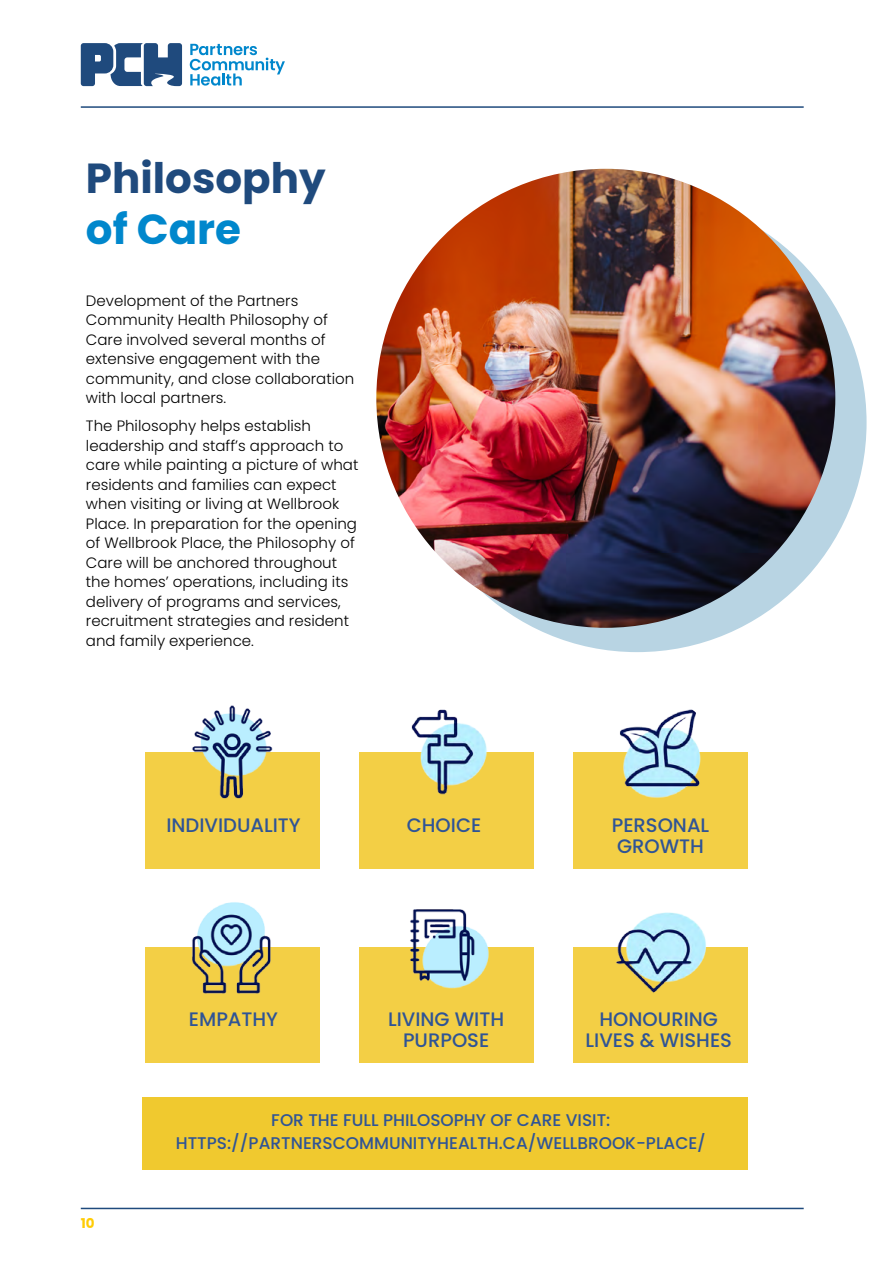
<style>
.page{position:relative;width:893px;height:1263px;background:#fff}
.page>*{position:absolute;margin:0;border:0;box-sizing:border-box;transform-origin:0 0}
.t1{font:700 42px "Poppins";color:#1f4a7d}
.t2{font:700 42px "Poppins";color:#0087cc}
.t3{font:500 19.5px/21px "Poppins";color:#2f5496;text-align:center}
.t4{font:500 16.95px/23.5px "Poppins";color:#2f5496;text-align:center}
.t5{font:300 15px/19.5px "Poppins";color:#000}
.t6{font:700 13.5px "Poppins";color:#ffcc05}
</style>
<div class="page">
<div style="left:145px;top:752px;width:174px;height:117px;background:#f3cf45"></div>
<img style="left:180px;top:699px;width:106px;height:106px;border-radius:53px">
<div style="left:359px;top:752px;width:175px;height:117px;background:#f3cf45"></div>
<img style="left:390px;top:699px;width:106px;height:106px;border-radius:53px">
<div style="left:573px;top:752px;width:175px;height:117px;background:#f3cf45"></div>
<img style="left:605px;top:699px;width:109px;height:109px;border-radius:54px">
<div style="left:145px;top:947px;width:175px;height:115px;background:#f3cf45"></div>
<img style="left:176px;top:894px;width:110px;height:109px;border-radius:55px">
<div style="left:359px;top:947px;width:175px;height:115px;background:#f3cf45"></div>
<img style="left:394px;top:894px;width:106px;height:106px;border-radius:53px">
<div style="left:573px;top:947px;width:175px;height:115px;background:#f3cf45"></div>
<img style="left:608px;top:894px;width:106px;height:106px;border-radius:53px">
<div style="left:142px;top:1097px;width:606px;height:73px;background:#f0c92f"></div>
<svg style="left:190px;top:44px;width:95px;height:42px"></svg>
<svg style="left:81px;top:43px;width:101px;height:43px"></svg>
<hr style="left:81px;top:106px;width:723px;height:2px;background:#1f4a7d">
<hr style="left:81px;top:1208px;width:723px;height:1px;background:#1f4a7d">
<div style="left:408px;top:193px;width:459px;height:459px;background:#b8d4e3;border-radius:50%"></div>
<img style="left:376px;top:169px;width:459px;height:459px;border-radius:229px">
<h1 class="t1" style="left:86px;top:154px;width:241px">Philosophy</h1>
<h1 class="t2" style="left:86px;top:204px;width:157px">of Care</h1>
<p class="t5" style="left:86px;top:291px;width:270px">Development of the Partners<br>Community Health Philosophy of<br>Care involved several months of extensive engagement with the community, and close collaboration with local partners.</p>
<p class="t5" style="left:86px;top:416px;width:274px">The Philosophy helps establish leadership and staff’s approach to care while painting a picture of what residents and families can expect when visiting or living at Wellbrook Place. In preparation for the opening of Wellbrook Place, the Philosophy of Care will be anchored throughout the homes’ operations, including its delivery of programs and services, recruitment strategies and resident and family experience.</p>
<h2 class="t3" style="left:166px;top:814px;width:136px">INDIVIDUALITY</h2>
<h2 class="t3" style="left:407px;top:814px;width:76px">CHOICE</h2>
<h2 class="t3" style="left:612px;top:814px;width:99px;text-align:left">PERSONAL<br>GROWTH</h2>
<h2 class="t3" style="left:189px;top:1009px;width:91px">EMPATHY</h2>
<h2 class="t3" style="left:388px;top:1009px;width:118px">LIVING WITH<br>PURPOSE</h2>
<h2 class="t3" style="left:585px;top:1009px;width:148px">HONOURING<br>LIVES &amp; WISHES</h2>
<p class="t6" style="left:81px;top:1216px;width:15px">10</p>
<p class="t4" style="left:176px;top:1108px;width:532px">FOR THE FULL PHILOSOPHY OF CARE VISIT:<br>HTTPS://PARTNERSCOMMUNITYHEALTH.CA/WELLBROOK-PLACE/</p>
</div>
